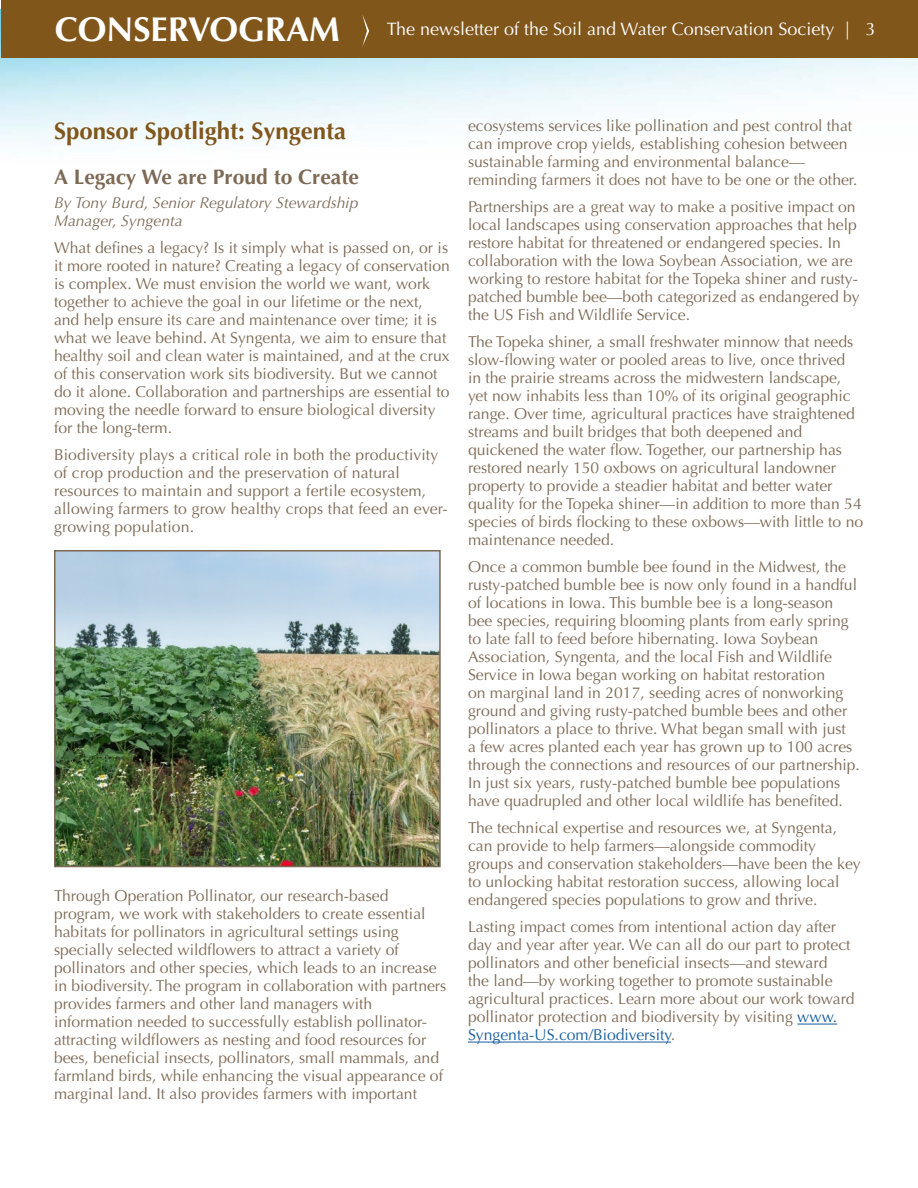
<style>
.page{position:relative;width:918px;height:1188px;background:#fff}
.page>*{position:absolute;margin:0;border:0;box-sizing:border-box;transform-origin:0 0}
.t1{font:700 34.5px "Optima";color:#fff}
.Header_1{font:700 24px "Optima";color:#80561b}
.Header_2{font:700 21px "Optima";color:#7d6a55}
.t2{font:18px "Optima";color:#fff}
.Body{font:15.75px/18px "Optima";color:#7d6a55}
.Body-2{font:italic 15.75px/18px "Optima";color:#7d6a55}
.s1{color:#175d9e}
</style>
<div class="page">
<img style="left:0;top:9px;width:918px;height:134px">
<div style="left:1px;top:0;width:917px;height:57px;background:#80561b"></div>
<svg style="left:362px;top:14px;width:7px;height:33px"></svg>
<img style="left:57px;top:553px;width:381px;height:311px">
<div style="left:54px;top:550px;width:387px;height:317px;border:2px solid #7d6a55"></div>
<hr style="left:797px;top:1024px;width:40px;height:1px;background:#175d9e">
<hr style="left:468px;top:1042px;width:203px;height:1px;background:#175d9e">
<h1 class="t1" style="left:55px;top:9px;width:286px">CONSERVOGRAM</h1>
<p class="t2" style="left:387px;top:18px;width:490px">The newsletter of the Soil and Water Conservation Society | 3</p>
<p class="Header_1" style="left:54px;top:117px;width:294px">Sponsor Spotlight: Syngenta</p>
<p class="Header_2" style="left:54px;top:165px;width:306px">A Legacy We are Proud to Create</p>
<p class="Body-2" style="left:54px;top:194px;width:306px">By Tony Burd, Senior Regulatory Stewardship<br>Manager, Syngenta</p>
<p class="Body" style="left:54px;top:239px;width:398px">What defines a legacy? Is it simply what is passed on, or is it more rooted in nature? Creating a legacy of conservation is complex. We must envision the world we want, work together to achieve the goal in our lifetime or the next, and help ensure its care and maintenance over time; it is what we leave behind. At Syngenta, we aim to ensure that healthy soil and clean water is maintained, and at the crux of this conservation work sits biodiversity. But we cannot do it alone. Collaboration and partnerships are essential to moving the needle forward to ensure biological diversity for the long-term.</p>
<p class="Body" style="left:54px;top:446px;width:395px">Biodiversity plays a critical role in both the productivity of crop production and the preservation of natural resources to maintain and support a fertile ecosystem, allowing farmers to grow healthy crops that feed an ever&shy;growing population.</p>
<p class="Body" style="left:54px;top:887px;width:394px">Through Operation Pollinator, our research-based program, we work with stakeholders to create essential habitats for pollinators in agricultural settings using specially selected wildflowers to attract a variety of pollinators and other species, which leads to an increase in biodiversity. The program in collaboration with partners provides farmers and other land managers with information needed to successfully establish pollinator&shy;attracting wildflowers as nesting and food resources for bees, beneficial insects, pollinators, small mammals, and farmland birds, while enhancing the visual appearance of marginal land. It also provides farmers with important</p>
<p class="Body" style="left:468px;top:117px;width:391px">ecosystems services like pollination and pest control that can improve crop yields, establishing cohesion between sustainable farming and environmental balance— reminding farmers it does not have to be one or the other.</p>
<p class="Body" style="left:468px;top:198px;width:393px">Partnerships are a great way to make a positive impact on local landscapes using conservation approaches that help restore habitat for threatened or endangered species. In collaboration with the Iowa Soybean Association, we are working to restore habitat for the Topeka shiner and rusty&shy;patched bumble bee—both categorized as endangered by the US Fish and Wildlife Service.</p>
<p class="Body" style="left:468px;top:333px;width:397px">The Topeka shiner, a small freshwater minnow that needs slow-flowing water or pooled areas to live, once thrived<br>in the prairie streams across the midwestern landscape, yet now inhabits less than 10% of its original geographic range. Over time, agricultural practices have straightened streams and built bridges that both deepened and quickened the water flow. Together, our partnership has restored nearly 150 oxbows on agricultural landowner property to provide a steadier habitat and better water quality for the Topeka shiner—in addition to more than 54 species of birds flocking to these oxbows—with little to no maintenance needed.</p>
<p class="Body" style="left:468px;top:558px;width:393px">Once a common bumble bee found in the Midwest, the rusty-patched bumble bee is now only found in a handful of locations in Iowa. This bumble bee is a long-season bee species, requiring blooming plants from early spring to late fall to feed before hibernating. Iowa Soybean Association, Syngenta, and the local Fish and Wildlife Service in Iowa began working on habitat restoration<br>on marginal land in 2017, seeding acres of nonworking ground and giving rusty-patched bumble bees and other pollinators a place to thrive. What began small with just<br>a few acres planted each year has grown up to 100 acres through the connections and resources of our partnership.<br>In just six years, rusty-patched bumble bee populations have quadrupled and other local wildlife has benefited.</p>
<p class="Body" style="left:468px;top:819px;width:394px">The technical expertise and resources we, at Syngenta, can provide to help farmers—alongside commodity groups and conservation stakeholders—have been the key to unlocking habitat restoration success, allowing local endangered species populations to grow and thrive.</p>
<p class="Body" style="left:468px;top:918px;width:388px">Lasting impact comes from intentional action day after day and year after year. We can all do our part to protect pollinators and other beneficial insects—and steward<br>the land—by working together to promote sustainable agricultural practices. Learn more about our work toward pollinator protection and biodiversity by visiting <span class="s1">www.<br>Syngenta-US.com/Biodiversity</span>.</p>
</div>
